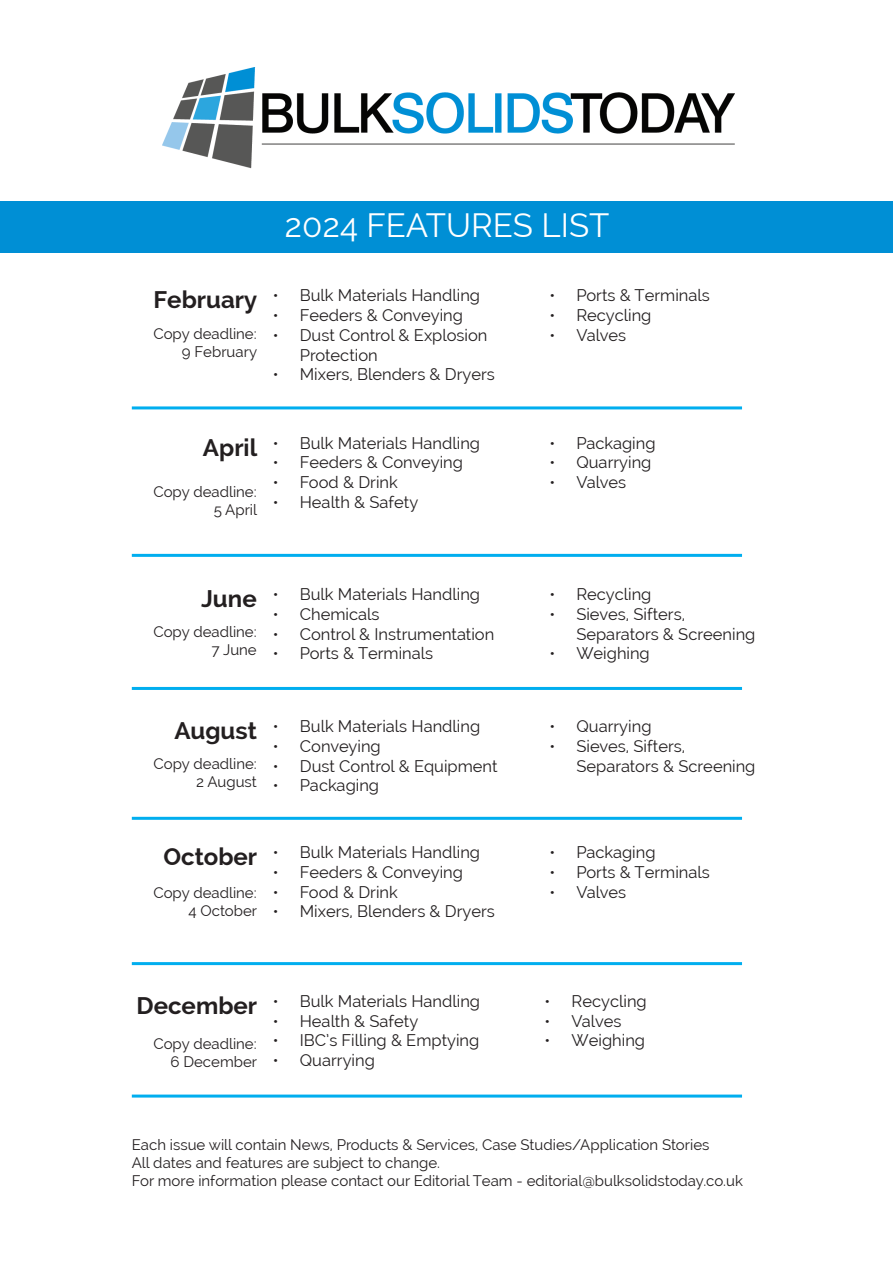
<style>
.page{position:relative;width:893px;height:1263px;background:#fff}
.page>*{position:absolute;margin:0;border:0;box-sizing:border-box;transform-origin:0 0}
.t1{font:33px "Raleway";color:#fff}
.t2{font:700 24px "Raleway";color:#231f20}
.t3{font:16.5px/19.8px "Raleway";color:#231f20}
.t4{font:15px/18px "Raleway";color:#231f20}
</style>
<div class="page">
<div style="left:0;top:201px;width:893px;height:52px;background:#008fd5"></div>
<hr style="left:132px;top:406px;width:610px;height:3px;background:#00aeef">
<hr style="left:132px;top:554px;width:610px;height:3px;background:#00aeef">
<hr style="left:132px;top:687px;width:610px;height:3px;background:#00aeef">
<hr style="left:132px;top:817px;width:610px;height:3px;background:#00aeef">
<hr style="left:132px;top:962px;width:610px;height:3px;background:#00aeef">
<hr style="left:132px;top:1094px;width:610px;height:3px;background:#00aeef">
<img style="left:163px;top:67px;width:571px;height:102px">
<p class="t1" style="left:285px;top:206px;width:326px">2024 FEATURES LIST</p>
<p class="t2" style="left:154px;top:286px;width:105px">February</p>
<p class="t4" style="left:153px;top:325px;width:105px">Copy deadline:</p>
<p class="t4" style="left:182px;top:343px;width:77px">9 February</p>
<p class="t3" style="left:273px;top:285px;width:209px">• Bulk Materials Handling</p>
<p class="t3" style="left:273px;top:305px;width:192px">• Feeders &amp; Conveying</p>
<p class="t3" style="left:300px;top:325px;width:189px;text-indent:-27px">• Dust Control &amp; Explosion<br>Protection</p>
<p class="t3" style="left:273px;top:365px;width:224px">• Mixers, Blenders &amp; Dryers</p>
<p class="t3" style="left:549px;top:285px;width:162px">• Ports &amp; Terminals</p>
<p class="t3" style="left:549px;top:305px;width:104px">• Recycling</p>
<p class="t3" style="left:549px;top:325px;width:78px">• Valves</p>
<p class="t2" style="left:203px;top:433px;width:56px">April</p>
<p class="t4" style="left:153px;top:482px;width:105px">Copy deadline:</p>
<p class="t4" style="left:214px;top:500px;width:45px">5 April</p>
<p class="t3" style="left:273px;top:433px;width:209px">• Bulk Materials Handling</p>
<p class="t3" style="left:273px;top:453px;width:192px">• Feeders &amp; Conveying</p>
<p class="t3" style="left:273px;top:472px;width:127px">• Food &amp; Drink</p>
<p class="t3" style="left:273px;top:492px;width:147px">• Health &amp; Safety</p>
<p class="t3" style="left:549px;top:433px;width:108px">• Packaging</p>
<p class="t3" style="left:549px;top:453px;width:104px">• Quarrying</p>
<p class="t3" style="left:549px;top:472px;width:78px">• Valves</p>
<p class="t2" style="left:201px;top:585px;width:57px">June</p>
<p class="t4" style="left:153px;top:622px;width:105px">Copy deadline:</p>
<p class="t4" style="left:211px;top:640px;width:47px">7 June</p>
<p class="t3" style="left:273px;top:584px;width:209px">• Bulk Materials Handling</p>
<p class="t3" style="left:273px;top:604px;width:108px">• Chemicals</p>
<p class="t3" style="left:273px;top:624px;width:223px">• Control &amp; Instrumentation</p>
<p class="t3" style="left:273px;top:644px;width:162px">• Ports &amp; Terminals</p>
<p class="t2" style="left:175px;top:717px;width:84px">August</p>
<p class="t4" style="left:153px;top:754px;width:105px">Copy deadline:</p>
<p class="t4" style="left:196px;top:772px;width:62px">2 August</p>
<p class="t3" style="left:273px;top:716px;width:209px">• Bulk Materials Handling</p>
<p class="t3" style="left:273px;top:736px;width:109px">• Conveying</p>
<p class="t3" style="left:273px;top:756px;width:226px">• Dust Control &amp; Equipment</p>
<p class="t3" style="left:273px;top:776px;width:108px">• Packaging</p>
<p class="t2" style="left:164px;top:843px;width:95px">October</p>
<p class="t4" style="left:153px;top:883px;width:105px">Copy deadline:</p>
<p class="t4" style="left:188px;top:901px;width:70px">4 October</p>
<p class="t3" style="left:273px;top:842px;width:209px">• Bulk Materials Handling</p>
<p class="t3" style="left:273px;top:862px;width:192px">• Feeders &amp; Conveying</p>
<p class="t3" style="left:273px;top:882px;width:127px">• Food &amp; Drink</p>
<p class="t3" style="left:273px;top:902px;width:224px">• Mixers, Blenders &amp; Dryers</p>
<p class="t3" style="left:549px;top:584px;width:104px">• Recycling</p>
<p class="t3" style="left:576px;top:604px;width:181px;text-indent:-27px">• Sieves, Sifters,<br>Separators &amp; Screening</p>
<p class="t3" style="left:549px;top:644px;width:102px">• Weighing</p>
<p class="t3" style="left:549px;top:716px;width:104px">• Quarrying</p>
<p class="t3" style="left:576px;top:736px;width:181px;text-indent:-27px">• Sieves, Sifters,<br>Separators &amp; Screening</p>
<p class="t3" style="left:549px;top:842px;width:108px">• Packaging</p>
<p class="t3" style="left:549px;top:862px;width:162px">• Ports &amp; Terminals</p>
<p class="t3" style="left:549px;top:882px;width:78px">• Valves</p>
<p class="t2" style="left:136px;top:992px;width:122px">December</p>
<p class="t4" style="left:153px;top:1034px;width:105px">Copy deadline:</p>
<p class="t4" style="left:170px;top:1052px;width:88px">6 December</p>
<p class="t3" style="left:273px;top:991px;width:209px">• Bulk Materials Handling</p>
<p class="t3" style="left:273px;top:1011px;width:147px">• Health &amp; Safety</p>
<p class="t3" style="left:273px;top:1031px;width:208px">• IBC’s Filling &amp; Emptying</p>
<p class="t3" style="left:273px;top:1050px;width:104px">• Quarrying</p>
<p class="t3" style="left:545px;top:991px;width:104px">• Recycling</p>
<p class="t3" style="left:545px;top:1011px;width:78px">• Valves</p>
<p class="t3" style="left:545px;top:1031px;width:102px">• Weighing</p>
<p class="t4" style="left:132px;top:1136px;width:579px">Each issue will contain News, Products &amp; Services, Case Studies/Application Stories</p>
<p class="t4" style="left:132px;top:1154px;width:613px">All dates and features are subject to change.<br>For more information please contact our Editorial Team - editorial@bulksolidstoday.co.uk</p>
</div>
